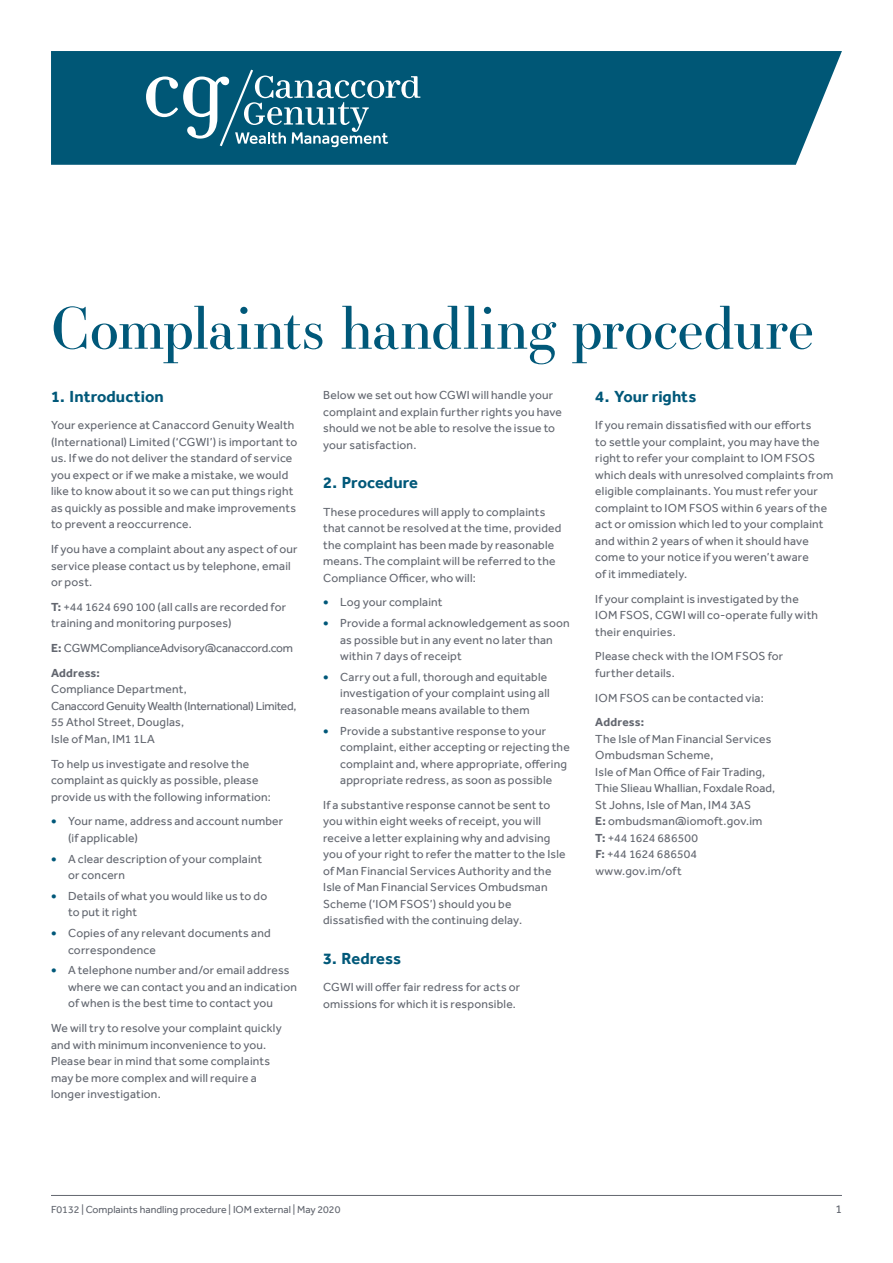
<style>
.page{position:relative;width:893px;height:1263px;background:#fff}
.page>*{position:absolute;margin:0;border:0;box-sizing:border-box;transform-origin:0 0}
.t1{font:57px "Essonnes Display";letter-spacing:-.01em;color:#005879}
.t2{font:700 16.5px "Effra";letter-spacing:.005em;color:#005879}
.t3{font:12px/16.5px "Effra";letter-spacing:.015em;color:#62666f}
.t4{font:12px/16.5px "Effra";letter-spacing:-.005em;color:#62666f}
.t5{font:12px/24.8px "Effra";letter-spacing:-.01em;color:#62666f}
.t6{font:700 12px "Effra";letter-spacing:.015em;color:#62666f}
.t7{font:10.5px "Effra";color:#62666f}
.s1{font-weight:700}
.s2{font-weight:700;font-size:14.4px;color:#005879}
</style>
<div class="page">
<div style="left:51px;top:51px;width:791px;height:114px;background:#005776"></div>
<svg style="left:146px;top:70px;width:274px;height:77px;background:#337891"></svg>
<hr style="left:51px;top:1195px;width:791px;height:1px;background:#62666f">
<h1 class="t1" style="left:51px;top:288px;width:765px">Complaints handling procedure</h1>
<h2 class="t2" style="left:51px;top:387px;width:114px">1. Introduction</h2>
<p class="t3" style="left:51px;top:417px;width:248px">Your experience at Canaccord Genuity Wealth (International) Limited (‘CGWI’) is important to us. If we do not deliver the standard of service you expect or if we make a mistake, we would like to know about it so we can put things right as quickly as possible and make improvements to prevent a reoccurrence.</p>
<p class="t3" style="left:51px;top:541px;width:248px">If you have a complaint about any aspect of our service please contact us by telephone, email or post.</p>
<p class="t3" style="left:51px;top:598px;width:237px"><span class="s1">T:</span> +44 1624 690 100 (all calls are recorded for training and monitoring purposes)</p>
<p class="t5" style="left:51px;top:635px;width:244px"><span class="s1">E:</span> CGWMComplianceAdvisory@canaccord.com<br><span class="s1">Address:</span></p>
<p class="t4" style="left:51px;top:681px;width:247px">Compliance Department,<br>Canaccord Genuity Wealth (International) Limited,<br>55 Athol Street, Douglas,<br>Isle of Man, IM1 1LA</p>
<p class="t3" style="left:51px;top:755px;width:221px">To help us investigate and resolve the complaint as quickly as possible, please provide us with the following information:</p>
<p class="t3" style="left:68px;top:813px;width:217px;text-indent:-17px"><span class="s2">•</span> Your name, address and account number (if applicable)</p>
<p class="t3" style="left:68px;top:850px;width:196px;text-indent:-17px"><span class="s2">•</span> A clear description of your complaint or concern</p>
<p class="t3" style="left:68px;top:887px;width:201px;text-indent:-17px"><span class="s2">•</span> Details of what you would like us to do to put it right</p>
<p class="t3" style="left:68px;top:925px;width:204px;text-indent:-17px"><span class="s2">•</span> Copies of any relevant documents and correspondence</p>
<p class="t3" style="left:68px;top:962px;width:230px;text-indent:-17px"><span class="s2">•</span> A telephone number and/or email address where we can contact you and an indication of when is the best time to contact you</p>
<p class="t3" style="left:51px;top:1020px;width:232px">We will try to resolve your complaint quickly and with minimum inconvenience to you.<br>Please bear in mind that some complaints may be more complex and will require a longer investigation.</p>
<p class="t3" style="left:323px;top:387px;width:240px">Below we set out how CGWI will handle your complaint and explain further rights you have should we not be able to resolve the issue to your satisfaction.</p>
<h2 class="t2" style="left:323px;top:473px;width:96px">2. Procedure</h2>
<p class="t3" style="left:323px;top:503px;width:240px">These procedures will apply to complaints that cannot be resolved at the time, provided the complaint has been made by reasonable means. The complaint will be referred to the Compliance Officer, who will:</p>
<p class="t3" style="left:323px;top:594px;width:121px"><span class="s2">•</span> Log your complaint</p>
<p class="t3" style="left:340px;top:615px;width:231px;text-indent:-17px"><span class="s2">•</span> Provide a formal acknowledgement as soon as possible but in any event no later than within 7 days of receipt</p>
<p class="t3" style="left:340px;top:668px;width:211px;text-indent:-17px"><span class="s2">•</span> Carry out a full, thorough and equitable investigation of your complaint using all reasonable means available to them</p>
<p class="t3" style="left:340px;top:722px;width:231px;text-indent:-17px"><span class="s2">•</span> Provide a substantive response to your complaint, either accepting or rejecting the complaint and, where appropriate, offering appropriate redress, as soon as possible</p>
<p class="t3" style="left:323px;top:796px;width:244px">If a substantive response cannot be sent to you within eight weeks of receipt, you will receive a letter explaining why and advising you of your right to refer the matter to the Isle of Man Financial Services Authority and the Isle of Man Financial Services Ombudsman Scheme (‘IOM FSOS’) should you be dissatisfied with the continuing delay.</p>
<h2 class="t2" style="left:323px;top:949px;width:79px">3. Redress</h2>
<p class="t3" style="left:323px;top:979px;width:199px">CGWI will offer fair redress for acts or omissions for which it is responsible.</p>
<h2 class="t2" style="left:595px;top:387px;width:103px">4. Your rights</h2>
<p class="t3" style="left:595px;top:417px;width:240px">If you remain dissatisfied with our efforts<br>to settle your complaint, you may have the right to refer your complaint to IOM FSOS which deals with unresolved complaints from eligible complainants. You must refer your complaint to IOM FSOS within 6 years of the act or omission which led to your complaint and within 2 years of when it should have come to your notice if you weren’t aware<br>of it immediately.</p>
<p class="t3" style="left:595px;top:590px;width:224px">If your complaint is investigated by the<br>IOM FSOS, CGWI will co-operate fully with their enquiries.</p>
<p class="t3" style="left:595px;top:648px;width:189px">Please check with the IOM FSOS for further details.</p>
<p class="t3" style="left:595px;top:689px;width:170px">IOM FSOS can be contacted via:</p>
<p class="t6" style="left:595px;top:715px;width:50px">Address:</p>
<p class="t3" style="left:595px;top:730px;width:181px">The Isle of Man Financial Services<br>Ombudsman Scheme,<br>Isle of Man Office of Fair Trading,<br>Thie Slieau Whallian, Foxdale Road,<br>St Johns, Isle of Man, IM4 3AS<br><span class="s1">E:</span> ombudsman@iomoft.gov.im<br><span class="s1">T:</span> +44 1624 686500<br><span class="s1">F:</span> +44 1624 686504 www.gov.im/oft</p>
<p class="t7" style="left:51px;top:1203px;width:291px">F0132 | Complaints handling procedure | IOM external | May 2020</p>
<p class="t3" style="left:835px;top:1200px;width:8px">1</p>
</div>
